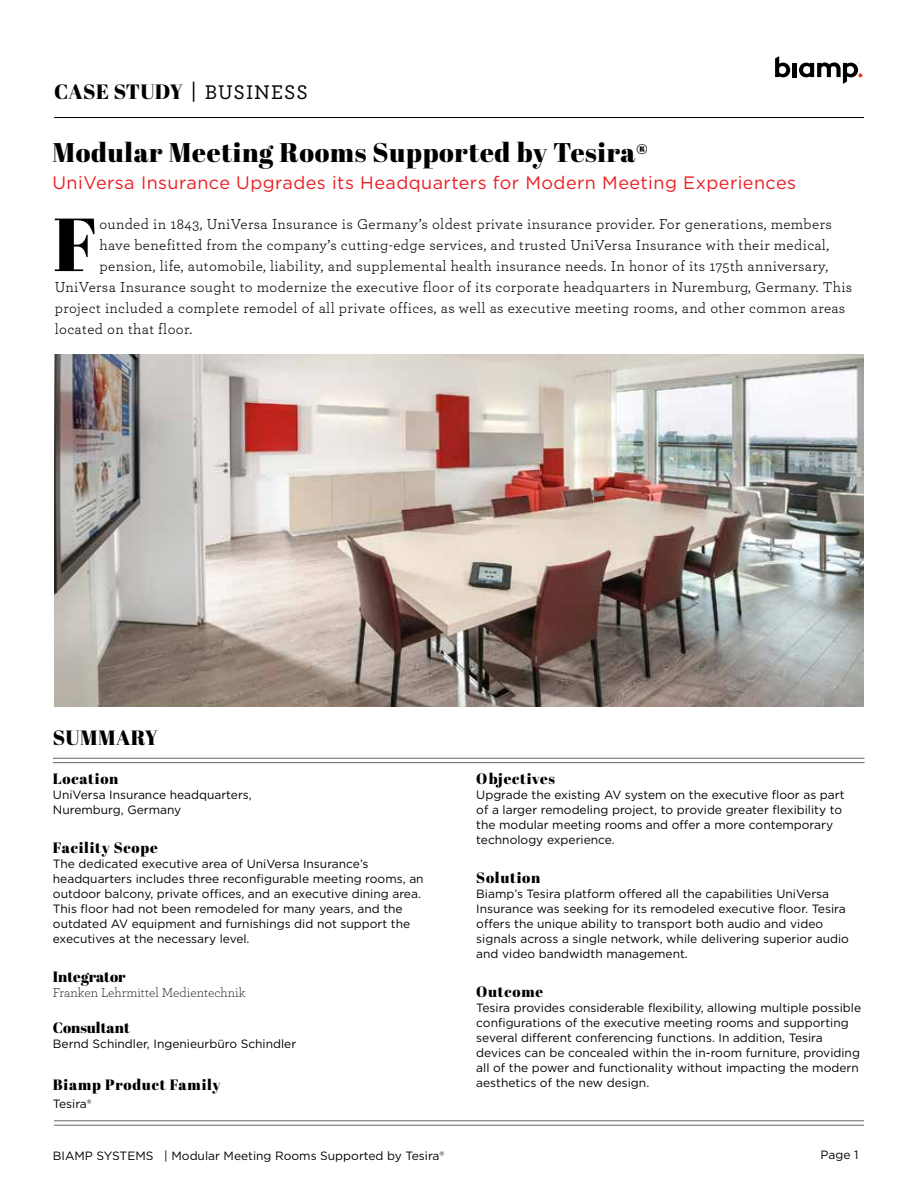
<style>
.page{position:relative;width:918px;height:1188px;background:#fff}
.page>*{position:absolute;margin:0;border:0;box-sizing:border-box;transform-origin:0 0}
.t1{font:75px "Abril Fatface";color:#000}
.t2{font:27px "Abril Fatface";letter-spacing:.025em;color:#000}
.t3{font:20.7px "Abril Fatface";letter-spacing:.025em;color:#000}
.t4{font:18px "Gotham";letter-spacing:.025em;color:#ed1d24}
.t5{font:15px "Archer";letter-spacing:.025em;color:#000}
.t6{font:15px "Abril Fatface";letter-spacing:.05em;color:#000}
.t7{font:15px "Abril Fatface";color:#000}
.t8{font:300 13.5px "Archer";color:#000}
.t9{font:12px/15px "Gotham";color:#000}
.s1{font-family:"Gotham";font-size:21.75px}
.s2{font-family:"Archer";font-weight:500}
</style>
<div class="page">
<hr style="left:54px;top:1120px;width:810px;height:1px;background:#636466">
<hr style="left:54px;top:1125px;width:810px;height:1px;background:#636466">
<hr style="left:54px;top:117px;width:810px;height:1px;background:#000">
<svg style="left:775px;top:56px;width:15px;height:21px"></svg>
<hr style="left:793px;top:63px;width:4px;height:14px;background:#000">
<svg style="left:799px;top:62px;width:63px;height:22px"></svg>
<hr style="left:53px;top:758px;width:811px;height:1px;background:#636466">
<hr style="left:53px;top:762px;width:811px;height:1px;background:#636466">
<img style="left:54px;top:354px;width:810px;height:352px">
<h3 class="t3" style="left:54px;top:77px;width:255px">CASE STUDY <span class="s1">|</span> <span class="s2">BUSINESS</span></h3>
<h2 class="t2" style="left:52px;top:134px;width:597px">Modular Meeting Rooms Supported by Tesira®</h2>
<h3 class="t4" style="left:52px;top:172px;width:745px">UniVersa Insurance Upgrades its Headquarters for Modern Meeting Experiences</h3>
<h1 class="t1" style="left:53px;top:192px;width:46px">F</h1>
<p class="t5" style="left:100px;top:214px;width:734px">ounded in 1843, UniVersa Insurance is Germany’s oldest private insurance provider. For generations, members</p>
<p class="t5" style="left:100px;top:235px;width:731px">have benefitted from the company’s cutting-edge services, and trusted UniVersa Insurance with their medical,</p>
<p class="t5" style="left:100px;top:256px;width:730px">pension, life, automobile, liability, and supplemental health insurance needs. In honor of its 175th anniversary,</p>
<p class="t5" style="left:55px;top:277px;width:799px">UniVersa Insurance sought to modernize the executive floor of its corporate headquarters in Nuremburg, Germany. This</p>
<p class="t5" style="left:55px;top:298px;width:792px">project included a complete remodel of all private offices, as well as executive meeting rooms, and other common areas</p>
<p class="t5" style="left:55px;top:319px;width:139px">located on that floor.</p>
<h3 class="t3" style="left:53px;top:723px;width:107px">SUMMARY</h3>
<p class="t6" style="left:53px;top:768px;width:67px">Location</p>
<p class="t9" style="left:53px;top:787px;width:200px">UniVersa Insurance headquarters,<br>Nuremburg, Germany</p>
<p class="t6" style="left:53px;top:837px;width:106px">Facility Scope</p>
<p class="t9" style="left:53px;top:856px;width:372px">The dedicated executive area of UniVersa Insurance’s headquarters includes three reconfigurable meeting rooms, an outdoor balcony, private offices, and an executive dining area.<br>This floor had not been remodeled for many years, and the outdated AV equipment and furnishings did not support the executives at the necessary level.</p>
<p class="t7" style="left:53px;top:966px;width:74px">Integrator</p>
<p class="t8" style="left:53px;top:984px;width:194px">Franken Lehrmittel Medientechnik</p>
<p class="t7" style="left:53px;top:1017px;width:79px">Consultant</p>
<p class="t9" style="left:53px;top:1036px;width:245px">Bernd Schindler, Ingenieurbüro Schindler</p>
<p class="t6" style="left:53px;top:1074px;width:169px">Biamp Product Family</p>
<p class="t9" style="left:53px;top:1096px;width:40px">Tesira®</p>
<p class="t6" style="left:476px;top:768px;width:80px">Objectives</p>
<p class="t9" style="left:476px;top:787px;width:370px">Upgrade the existing AV system on the executive floor as part of a larger remodeling project, to provide greater flexibility to the modular meeting rooms and offer a more contemporary technology experience.</p>
<p class="t6" style="left:476px;top:867px;width:66px">Solution</p>
<p class="t9" style="left:476px;top:886px;width:374px">Biamp’s Tesira platform offered all the capabilities UniVersa Insurance was seeking for its remodeled executive floor. Tesira offers the unique ability to transport both audio and video signals across a single network, while delivering superior audio and video bandwidth management.</p>
<p class="t6" style="left:476px;top:981px;width:69px">Outcome</p>
<p class="t9" style="left:476px;top:1000px;width:386px">Tesira provides considerable flexibility, allowing multiple possible configurations of the executive meeting rooms and supporting several different conferencing functions. In addition, Tesira devices can be concealed within the in-room furniture, providing all of the power and functionality without impacting the modern aesthetics of the new design.</p>
<p class="t9" style="left:53px;top:1148px;width:393px">BIAMP SYSTEMS | Modular Meeting Rooms Supported by Tesira®</p>
<p class="t9" style="left:821px;top:1147px;width:39px">Page 1</p>
</div>
